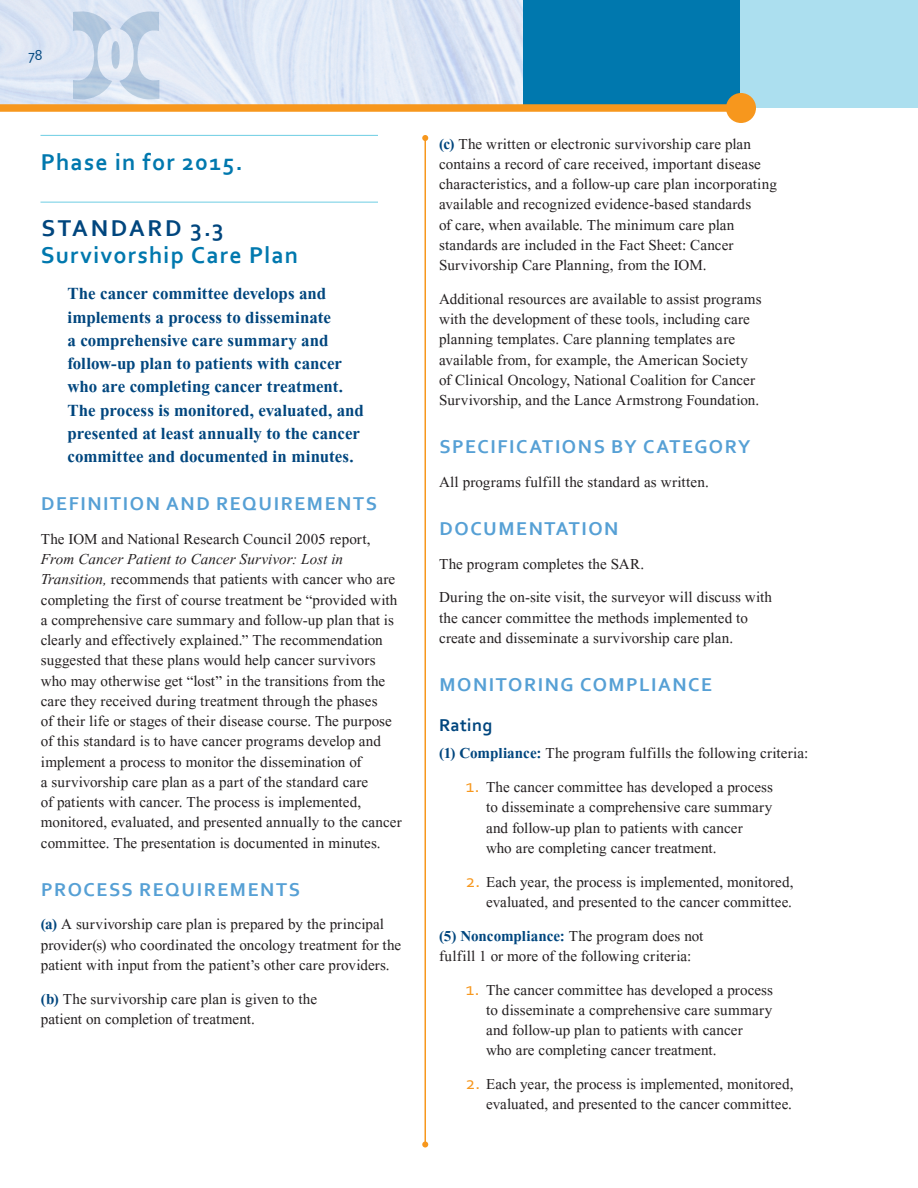
<style>
.page{position:relative;width:918px;height:1188px;background:#fff}
.page>*{position:absolute;margin:0;border:0;box-sizing:border-box;transform-origin:0 0}
.SUB_for_STANDARDS_fo{font:700 24px/26.2px "Corbel";letter-spacing:.05em;color:#0078ae}
.SUB{font:700 24px "Corbel";letter-spacing:.05em;color:#0078ae}
.t1{font:700 21px/23.2px "Aparajita";color:#00467e}
.MINI_SUB{font:700 19.5px "Corbel";letter-spacing:.08em;color:#56a0d5}
.TEXT{font:18.75px/20.2px "Aparajita";letter-spacing:.005em;color:#231f20}
.Body_Text{font:18.75px/20.2px "Aparajita";letter-spacing:.005em;color:#231f20}
.TEXT_bold_to{font:18.75px/20.2px "Aparajita";letter-spacing:.01em;color:#231f20}
.TEXT_head{font:700 18px "Corbel";letter-spacing:.02em;color:#00467e}
.t2{font:15px "Corbel";color:#00467e}
.s1{color:#00467e}
.s2{font-style:italic}
.s3{font-weight:700;color:#00467e}
.s4{font-family:"Corbel";color:#f7971d}
</style>
<div class="page">
<hr style="left:40px;top:135px;width:338px;height:1px;background:#6dcde3">
<hr style="left:40px;top:202px;width:338px;height:1px;background:#6dcde3">
<img style="left:0;top:0;width:523px;height:104px">
<hr style="left:424px;top:138px;width:2px;height:1006px;background:#f7971d">
<svg style="left:422px;top:135px;width:6px;height:6px"></svg>
<svg style="left:422px;top:1142px;width:6px;height:6px"></svg>
<div style="left:523px;top:0;width:218px;height:106px;background:#0078ae"></div>
<div style="left:741px;top:0;width:177px;height:108px;background:#acdfef"></div>
<div style="left:0;top:104px;width:741px;height:8px;background:#f7971d"></div>
<div style="left:726px;top:93px;width:30px;height:30px;background:#f7971d;border-radius:50%"></div>
<svg style="left:73px;top:11px;width:86px;height:88px;background:#cbd9ea"></svg>
<p class="t2" style="left:29px;top:45px;width:16px">78</p>
<p class="SUB" style="left:41px;top:147px;width:203px">Phase in for 2015.</p>
<p class="SUB_for_STANDARDS_fo" style="left:41px;top:215px;width:259px"><span class="s1">STANDARD 3.3<br></span>Survivorship Care Plan</p>
<p class="t1" style="left:68px;top:284px;width:298px">The cancer committee develops and implements a process to disseminate<br>a comprehensive care summary and follow-up plan to patients with cancer who are completing cancer treatment.<br>The process is monitored, evaluated, and presented at least annually to the cancer committee and documented in minutes.</p>
<p class="MINI_SUB" style="left:41px;top:491px;width:337px">DEFINITION AND REQUIREMENTS</p>
<p class="TEXT" style="left:41px;top:531px;width:362px">The IOM and National Research Council 2005 report, <span class="s2">From Cancer Patient to Cancer Survivor: Lost in Transition,</span> recommends that patients with cancer who are completing the first of course treatment be “provided with a comprehensive care summary and follow-up plan that is clearly and effectively explained.” The recommendation suggested that these plans would help cancer survivors who may otherwise get “lost” in the transitions from the care they received during treatment through the phases<br>of their life or stages of their disease course. The purpose of this standard is to have cancer programs develop and implement a process to monitor the dissemination of<br>a survivorship care plan as a part of the standard care<br>of patients with cancer. The process is implemented, monitored, evaluated, and presented annually to the cancer committee. The presentation is documented in minutes.</p>
<p class="MINI_SUB" style="left:41px;top:877px;width:260px">PROCESS REQUIREMENTS</p>
<p class="TEXT" style="left:41px;top:916px;width:362px"><span class="s3">(a)</span> A survivorship care plan is prepared by the principal provider(s) who coordinated the oncology treatment for the patient with input from the patient’s other care providers.</p>
<p class="TEXT" style="left:41px;top:990px;width:278px"><span class="s3">(b)</span> The survivorship care plan is given to the patient on completion of treatment.</p>
<p class="TEXT" style="left:439px;top:135px;width:339px"><span class="s3">(c)</span> The written or electronic survivorship care plan contains a record of care received, important disease characteristics, and a follow-up care plan incorporating available and recognized evidence-based standards<br>of care, when available. The minimum care plan standards are included in the Fact Sheet: Cancer Survivorship Care Planning, from the IOM.</p>
<p class="TEXT" style="left:439px;top:291px;width:324px">Additional resources are available to assist programs with the development of these tools, including care planning templates. Care planning templates are available from, for example, the American Society of Clinical Oncology, National Coalition for Cancer Survivorship, and the Lance Armstrong Foundation.</p>
<p class="MINI_SUB" style="left:440px;top:435px;width:313px">SPECIFICATIONS BY CATEGORY</p>
<p class="TEXT" style="left:439px;top:474px;width:271px">All programs fulfill the standard as written.</p>
<p class="MINI_SUB" style="left:440px;top:516px;width:180px">DOCUMENTATION</p>
<p class="Body_Text" style="left:439px;top:555px;width:207px">The program completes the SAR.</p>
<p class="Body_Text" style="left:439px;top:589px;width:335px">During the on-site visit, the surveyor will discuss with the cancer committee the methods implemented to create and disseminate a survivorship care plan.</p>
<p class="MINI_SUB" style="left:440px;top:672px;width:274px">MONITORING COMPLIANCE</p>
<p class="TEXT_head" style="left:439px;top:714px;width:55px">Rating</p>
<p class="TEXT_bold_to" style="left:439px;top:745px;width:371px"><span class="s3">(1) Compliance:</span> The program fulfills the following criteria:</p>
<p class="TEXT" style="left:486px;top:779px;width:289px;text-indent:-20px"><span class="s4">1.</span> The cancer committee has developed a process to disseminate a comprehensive care summary and follow-up plan to patients with cancer who are completing cancer treatment.</p>
<p class="TEXT" style="left:466px;top:873px;width:329px;text-align:right"><span class="s4">2.</span> Each year, the process is implemented, monitored, evaluated, and presented to the cancer committee.</p>
<p class="TEXT_bold_to" style="left:439px;top:927px;width:266px"><span class="s3">(5) Noncompliance:</span> The program does not fulfill 1 or more of the following criteria:</p>
<p class="TEXT" style="left:486px;top:981px;width:289px;text-indent:-20px"><span class="s4">1.</span> The cancer committee has developed a process to disseminate a comprehensive care summary and follow-up plan to patients with cancer who are completing cancer treatment.</p>
<p class="TEXT" style="left:466px;top:1076px;width:329px;text-align:right"><span class="s4">2.</span> Each year, the process is implemented, monitored, evaluated, and presented to the cancer committee.</p>
</div>
